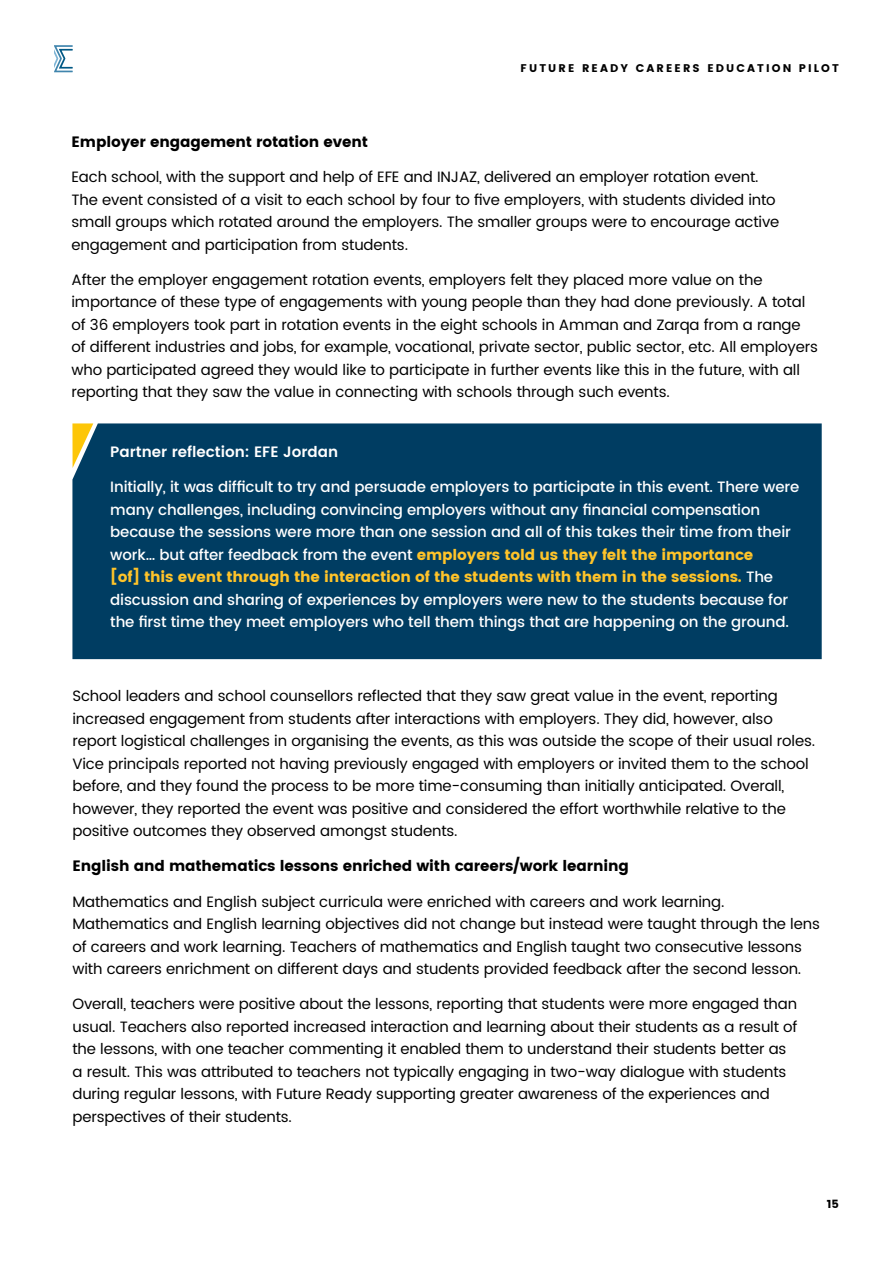
<style>
.page{position:relative;width:893px;height:1263px;background:#fff}
.page>*{position:absolute;margin:0;border:0;box-sizing:border-box;transform-origin:0 0}
.t1{font:15px/22.5px "Poppins";letter-spacing:-.01em;color:#000}
.t2{font:500 15px/22.5px "Poppins";letter-spacing:-.01em;color:#fff}
.t3{font:700 15px "Poppins";letter-spacing:-.01em;color:#000}
.t4{font:600 15px "Poppins";color:#fff}
.t5{font:700 11.4px "Poppins";color:#000}
.t6{font:700 11.1px "Poppins";letter-spacing:.19em;color:#000}
.s1{font-weight:700;color:#ffc429}
</style>
<div class="page">
<svg style="left:54px;top:45px;width:18px;height:27px"></svg>
<div style="left:72px;top:423px;width:750px;height:236px;background:#003d62"></div>
<svg style="left:72px;top:423px;width:21px;height:45px"></svg>
<p class="t6" style="left:521px;top:62px;width:320px">FUTURE READY CAREERS EDUCATION PILOT</p>
<p class="t3" style="left:72px;top:133px;width:298px">Employer engagement rotation event</p>
<p class="t1" style="left:72px;top:166px;width:709px">Each school, with the support and help of EFE and INJAZ, delivered an employer rotation event.<br>The event consisted of a visit to each school by four to five employers, with students divided into small groups which rotated around the employers. The smaller groups were to encourage active engagement and participation from students.</p>
<p class="t1" style="left:72px;top:269px;width:748px">After the employer engagement rotation events, employers felt they placed more value on the importance of these type of engagements with young people than they had done previously. A total of 36 employers took part in rotation events in the eight schools in Amman and Zarqa from a range of different industries and jobs, for example, vocational, private sector, public sector, etc. All employers who participated agreed they would like to participate in further events like this in the future, with all reporting that they saw the value in connecting with schools through such events.</p>
<p class="t4" style="left:110px;top:441px;width:229px">Partner reflection: EFE Jordan</p>
<p class="t2" style="left:110px;top:476px;width:691px">Initially, it was difficult to try and persuade employers to participate in this event. There were many challenges, including convincing employers without any financial compensation because the sessions were more than one session and all of this takes their time from their work… but after feedback from the event <span class="s1">employers told us they felt the importance<br>[of] this event through the interaction of the students with them in the sessions.</span> The discussion and sharing of experiences by employers were new to the students because for the first time they meet employers who tell them things that are happening on the ground.</p>
<p class="t1" style="left:72px;top:685px;width:744px">School leaders and school counsellors reflected that they saw great value in the event, reporting increased engagement from students after interactions with employers. They did, however, also report logistical challenges in organising the events, as this was outside the scope of their usual roles.<br>Vice principals reported not having previously engaged with employers or invited them to the school before, and they found the process to be more time-consuming than initially anticipated. Overall, however, they reported the event was positive and considered the effort worthwhile relative to the positive outcomes they observed amongst students.</p>
<p class="t3" style="left:72px;top:857px;width:558px">English and mathematics lessons enriched with careers/work learning</p>
<p class="t1" style="left:72px;top:890px;width:749px">Mathematics and English subject curricula were enriched with careers and work learning.<br>Mathematics and English learning objectives did not change but instead were taught through the lens of careers and work learning. Teachers of mathematics and English taught two consecutive lessons with careers enrichment on different days and students provided feedback after the second lesson.</p>
<p class="t1" style="left:72px;top:993px;width:727px">Overall, teachers were positive about the lessons, reporting that students were more engaged than usual. Teachers also reported increased interaction and learning about their students as a result of the lessons, with one teacher commenting it enabled them to understand their students better as a result. This was attributed to teachers not typically engaging in two-way dialogue with students during regular lessons, with Future Ready supporting greater awareness of the experiences and perspectives of their students.</p>
<p class="t5" style="left:827px;top:1197px;width:14px">15</p>
</div>
